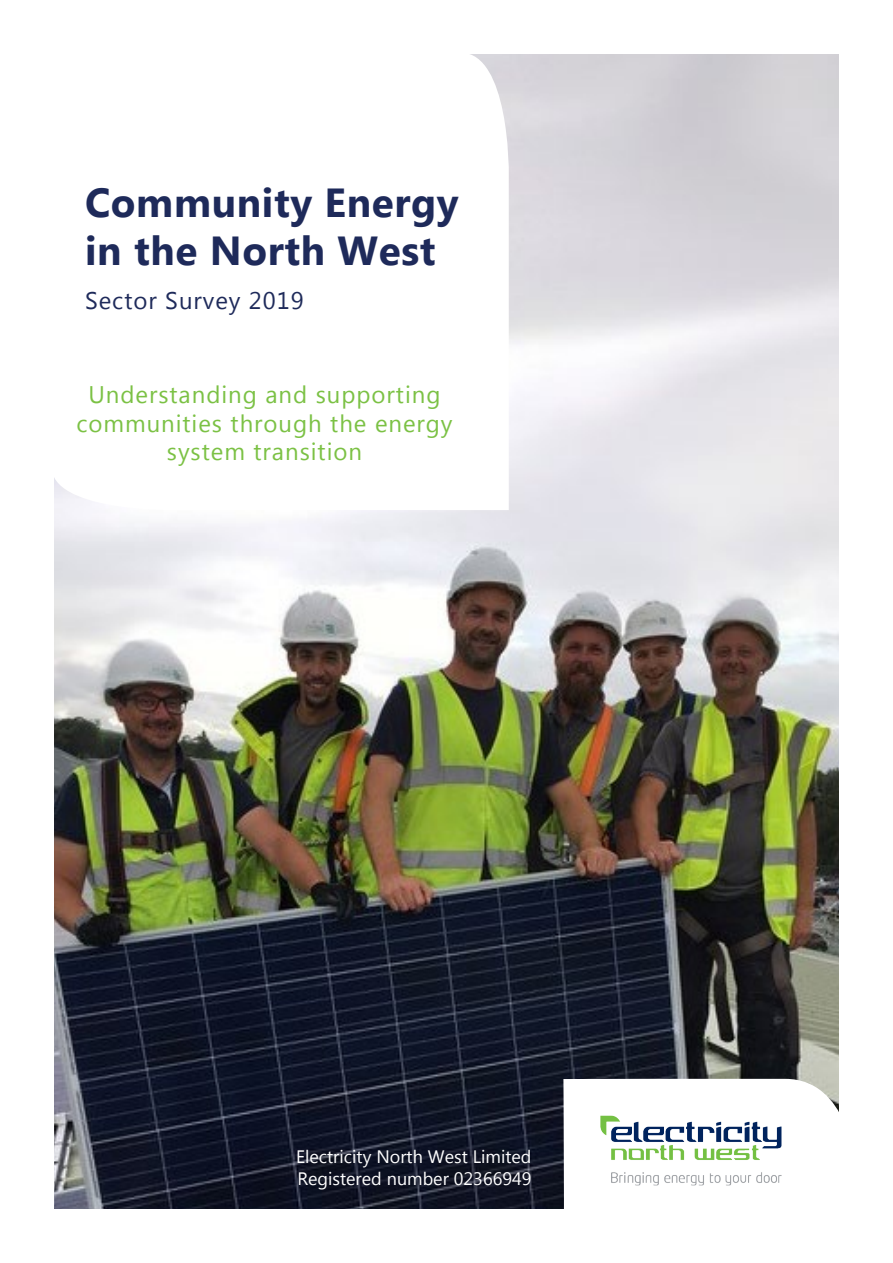
<style>
.page{position:relative;width:893px;height:1263px;background:#fff}
.page>*{position:absolute;margin:0;border:0;box-sizing:border-box;transform-origin:0 0}
.t1{font:700 40.5px/48.6px "Microsoft New Tai Lue";letter-spacing:.015em;color:#1e2a5a}
.t2{font:24px/28.8px "Microsoft New Tai Lue";letter-spacing:.04em;color:#7bc144;text-align:center}
.t3{font:24px "Microsoft New Tai Lue";letter-spacing:.04em;color:#1e2a5a}
.t4{font:18px/21.6px "Microsoft New Tai Lue";color:#fff}
</style>
<div class="page">
<img style="left:54px;top:54px;width:785px;height:1155px">
<svg style="left:54px;top:54px;width:455px;height:457px"></svg>
<svg style="left:563px;top:1078px;width:276px;height:131px"></svg>
<img style="left:595px;top:1110px;width:195px;height:78px">
<h1 class="t1" style="left:85px;top:182px;width:375px">Community Energy in the North West</h1>
<p class="t3" style="left:85px;top:287px;width:220px">Sector Survey 2019</p>
<p class="t2" style="left:76px;top:382px;width:378px">Understanding and supporting communities through the energy system transition</p>
<p class="t4" style="left:296px;top:1147px;width:237px">Electricity North West Limited<br>Registered number 02366949</p>
</div>
